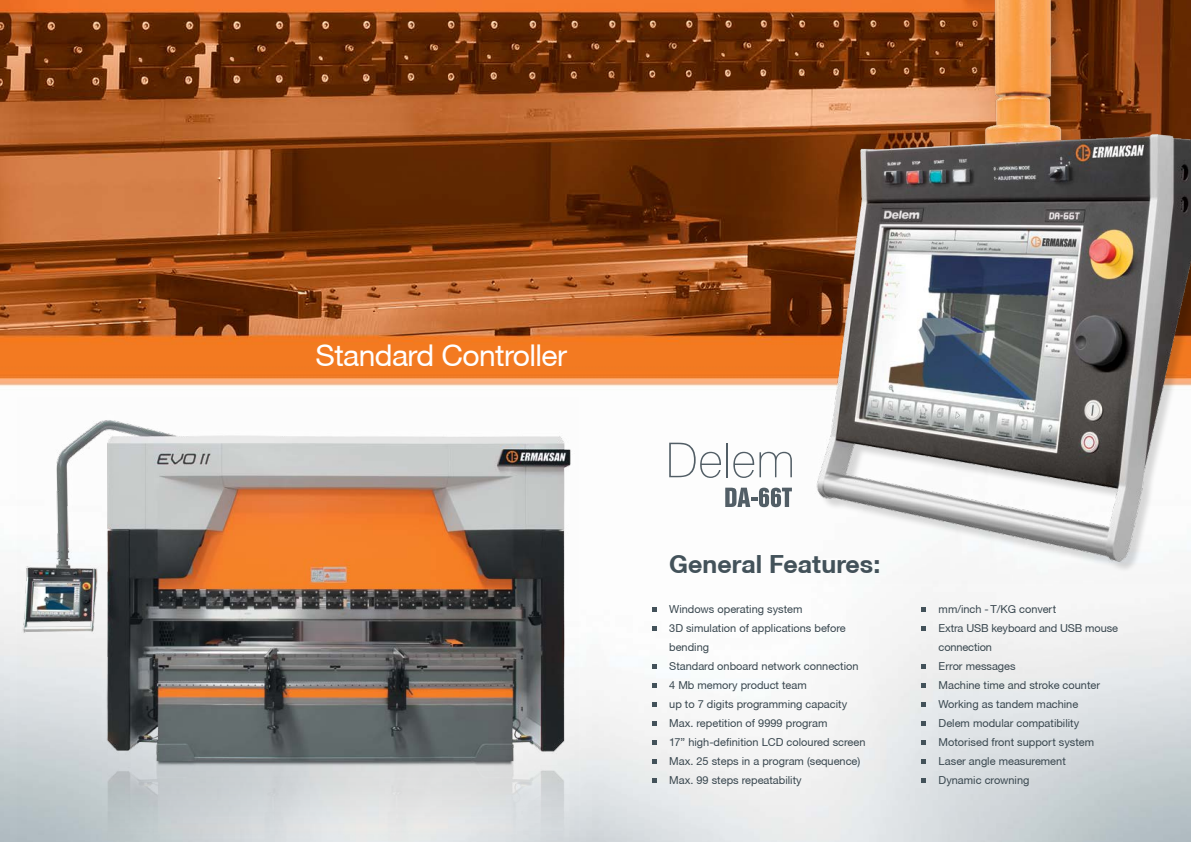
<style>
.page{position:relative;width:1191px;height:842px;background:#fff}
.page>*{position:absolute;margin:0;border:0;box-sizing:border-box;transform-origin:0 0}
.t1{font:30px "Helvetica Neue CE";letter-spacing:-.02em;color:#fff}
.t2{font:700 25px "Helvetica Neue CE";color:#43525a}
.t3{font:11px/19px "Helvetica Neue CE";color:#39474f}
</style>
<div class="page">
<img style="left:0;top:0;width:1191px;height:842px">
<img style="left:17px;top:398px;width:561px;height:444px">
<svg style="left:652px;top:607px;width:4px;height:4px"></svg>
<svg style="left:652px;top:664px;width:4px;height:4px"></svg>
<svg style="left:652px;top:683px;width:4px;height:4px"></svg>
<svg style="left:652px;top:702px;width:4px;height:4px"></svg>
<svg style="left:652px;top:721px;width:4px;height:4px"></svg>
<svg style="left:652px;top:740px;width:4px;height:4px"></svg>
<svg style="left:652px;top:759px;width:4px;height:4px"></svg>
<svg style="left:652px;top:778px;width:4px;height:4px"></svg>
<svg style="left:652px;top:626px;width:4px;height:4px"></svg>
<img style="left:790px;top:0;width:401px;height:584px">
<svg style="left:921px;top:607px;width:5px;height:4px"></svg>
<svg style="left:921px;top:664px;width:5px;height:4px"></svg>
<svg style="left:921px;top:683px;width:5px;height:4px"></svg>
<svg style="left:921px;top:702px;width:5px;height:4px"></svg>
<svg style="left:921px;top:721px;width:5px;height:4px"></svg>
<svg style="left:921px;top:740px;width:5px;height:4px"></svg>
<svg style="left:921px;top:759px;width:5px;height:4px"></svg>
<svg style="left:921px;top:778px;width:5px;height:4px"></svg>
<svg style="left:921px;top:626px;width:5px;height:4px"></svg>
<svg style="left:725px;top:488px;width:67px;height:19px"></svg>
<svg style="left:669px;top:443px;width:52px;height:35px"></svg>
<hr style="left:726px;top:443px;width:2px;height:34px;background:#525e66">
<svg style="left:733px;top:452px;width:59px;height:26px"></svg>
<h1 class="t1" style="left:315px;top:337px;width:253px">Standard Controller</h1>
<h2 class="t2" style="left:669px;top:548px;width:213px">General Features:</h2>
<p class="t3" style="left:669px;top:600px;width:198px">Windows operating system<br>3D simulation of applications before bending<br>Standard onboard network connection<br>4 Mb memory product team<br>up to 7 digits programming capacity<br>Max. repetition of 9999 program<br>17” high-definition LCD coloured screen<br>Max. 25 steps in a program (sequence)<br>Max. 99 steps repeatability</p>
<p class="t3" style="left:938px;top:600px;width:181px">mm/inch - T/KG convert<br>Extra USB keyboard and USB mouse connection<br>Error messages<br>Machine time and stroke counter<br>Working as tandem machine<br>Delem modular compatibility<br>Motorised front support system<br>Laser angle measurement<br>Dynamic crowning</p>
</div>
